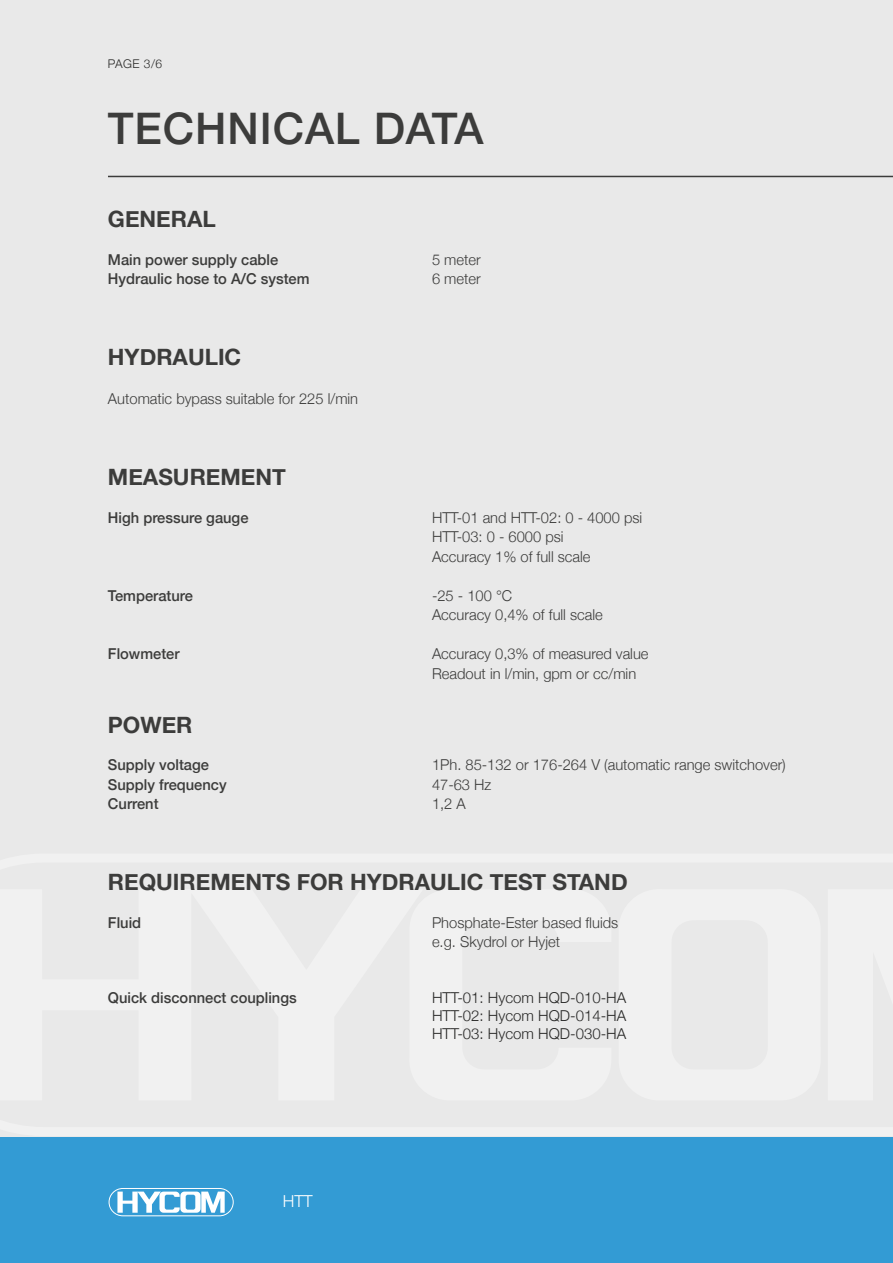
<style>
.page{position:relative;width:893px;height:1263px;background:#fff}
.page>*{position:absolute;margin:0;border:0;box-sizing:border-box;transform-origin:0 0}
.t1{font:500 43.5px "Helvetica Neue";letter-spacing:.02em;color:#3c3c3b}
.t2{font:700 22.5px "Helvetica Neue";color:#3c3c3b}
.t3{font:300 16.5px "Helvetica Neue";color:#fff}
.t4{font:300 15px/19.5px "Helvetica Neue";color:#3c3c3b}
.t5{font:500 15px "Helvetica Neue";color:#3c3c3b}
.t6{font:300 15px/18px "Helvetica Neue";color:#282827;text-align:justify}
.t7{font:300 12px "Helvetica Neue";color:#282827}
</style>
<div class="page">
<div style="left:0;top:0;width:893px;height:1201px;background:#e9e9e9"></div>
<div style="left:0;top:1137px;width:893px;height:126px;background:#339bd4"></div>
<hr style="left:108px;top:176px;width:785px;height:1px;background:#3c3c3b">
<div style="left:109px;top:1188px;width:125px;height:28px;border:1px solid #fff;border-radius:14px"></div>
<svg style="left:117px;top:1191px;width:108px;height:22px"></svg>
<p class="t7" style="left:108px;top:54px;width:56px">PAGE 3/6</p>
<h1 class="t1" style="left:108px;top:94px;width:377px">TECHNICAL DATA</h1>
<h2 class="t2" style="left:108px;top:201px;width:109px">GENERAL</h2>
<p class="t5" style="left:108px;top:247px;width:172px">Main power supply cable</p>
<p class="t4" style="left:432px;top:248px;width:50px">5 meter</p>
<p class="t5" style="left:108px;top:267px;width:203px">Hydraulic hose to A/C system</p>
<p class="t4" style="left:432px;top:268px;width:50px">6 meter</p>
<h2 class="t2" style="left:108px;top:339px;width:135px">HYDRAULIC</h2>
<p class="t4" style="left:108px;top:388px;width:252px">Automatic bypass suitable for 225 l/min</p>
<h2 class="t2" style="left:108px;top:459px;width:179px">MEASUREMENT</h2>
<p class="t5" style="left:108px;top:505px;width:142px">High pressure gauge</p>
<p class="t4" style="left:432px;top:506px;width:212px">HTT-01 and HTT-02: 0 - 4000 psi<br>HTT-03: 0 - 6000 psi<br>Accuracy 1% of full scale</p>
<p class="t5" style="left:108px;top:583px;width:86px">Temperature</p>
<p class="t4" style="left:432px;top:584px;width:172px">-25 - 100 °C<br>Accuracy 0,4% of full scale</p>
<p class="t5" style="left:108px;top:642px;width:73px">Flowmeter</p>
<p class="t4" style="left:432px;top:643px;width:218px">Accuracy 0,3% of measured value<br>Readout in l/min, gpm or cc/min</p>
<h2 class="t2" style="left:108px;top:707px;width:86px">POWER</h2>
<p class="t5" style="left:108px;top:753px;width:103px">Supply voltage</p>
<p class="t4" style="left:432px;top:754px;width:355px">1Ph. 85-132 or 176-264 V (automatic range switchover)</p>
<p class="t5" style="left:108px;top:772px;width:120px">Supply frequency</p>
<p class="t4" style="left:432px;top:773px;width:61px">47-63 Hz</p>
<p class="t5" style="left:108px;top:792px;width:52px">Current</p>
<p class="t4" style="left:432px;top:793px;width:35px">1,2 A</p>
<h2 class="t2" style="left:108px;top:864px;width:521px">REQUIREMENTS FOR HYDRAULIC TEST STAND</h2>
<p class="t5" style="left:108px;top:910px;width:35px">Fluid</p>
<p class="t4" style="left:432px;top:911px;width:188px">Phosphate-Ester based fluids e.g. Skydrol or Hyjet</p>
<p class="t5" style="left:108px;top:985px;width:190px">Quick disconnect couplings</p>
<p class="t6" style="left:432px;top:987px;width:196px">HTT-01: Hycom HQD-010-HA HTT-02: Hycom HQD-014-HA HTT-03: Hycom HQD-030-HA</p>
<p class="t3" style="left:283px;top:1187px;width:31px">HTT</p>
</div>
